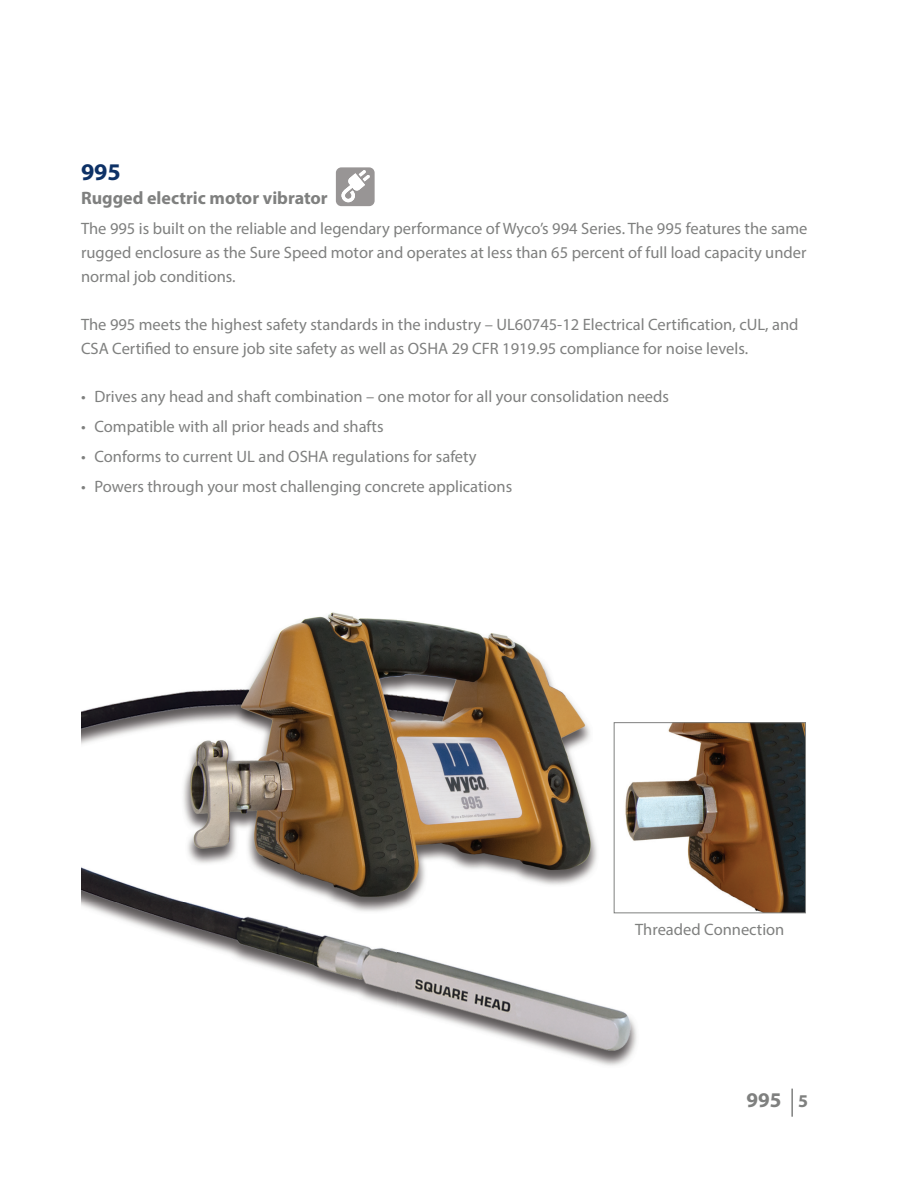
<style>
.page{position:relative;width:918px;height:1188px;background:#fff}
.page>*{position:absolute;margin:0;border:0;box-sizing:border-box;transform-origin:0 0}
.t1{font:700 24px "Myriad Pro";color:#0d3166}
.t2{font:700 21px "Myriad Pro";color:#7f807f}
.t3{font:700 18px "Myriad Pro";color:#7f807f}
.t4{font:16.5px/24px "Myriad Pro";color:#7f807f;text-align:justify}
</style>
<div class="page">
<hr style="left:791px;top:1089px;width:2px;height:28px;background:#7f807f">
<img style="left:81px;top:612px;width:582px;height:454px">
<svg style="left:336px;top:167px;width:39px;height:39px"></svg>
<img style="left:616px;top:724px;width:188px;height:187px">
<div style="left:614px;top:722px;width:192px;height:191px;border:1px solid #7f807f"></div>
<h1 class="t1" style="left:81px;top:156px;width:41px">995</h1>
<p class="t3" style="left:81px;top:186px;width:248px">Rugged electric motor vibrator</p>
<p class="t4" style="left:81px;top:216px;width:728px">The 995 is built on the reliable and legendary performance of Wyco’s 994 Series. The 995 features the same rugged enclosure as the Sure Speed motor and operates at less than 65 percent of full load capacity under normal job conditions.</p>
<p class="t4" style="left:81px;top:312px;width:719px">The 995 meets the highest safety standards in the industry – UL60745-12 Electrical Certification, cUL, and<br>CSA Certified to ensure job site safety as well as OSHA 29 CFR 1919.95 compliance for noise levels.</p>
<p class="t4" style="left:81px;top:384px;width:590px">• Drives any head and shaft combination – one motor for all your consolidation needs</p>
<p class="t4" style="left:81px;top:414px;width:304px">• Compatible with all prior heads and shafts</p>
<p class="t4" style="left:81px;top:444px;width:397px">• Conforms to current UL and OSHA regulations for safety</p>
<p class="t4" style="left:81px;top:474px;width:433px">• Powers through your most challenging concrete applications</p>
<p class="t4" style="left:635px;top:917px;width:151px">Threaded Connection</p>
<p class="t2" style="left:746px;top:1086px;width:36px">995</p>
<p class="t3" style="left:798px;top:1089px;width:11px">5</p>
</div>
